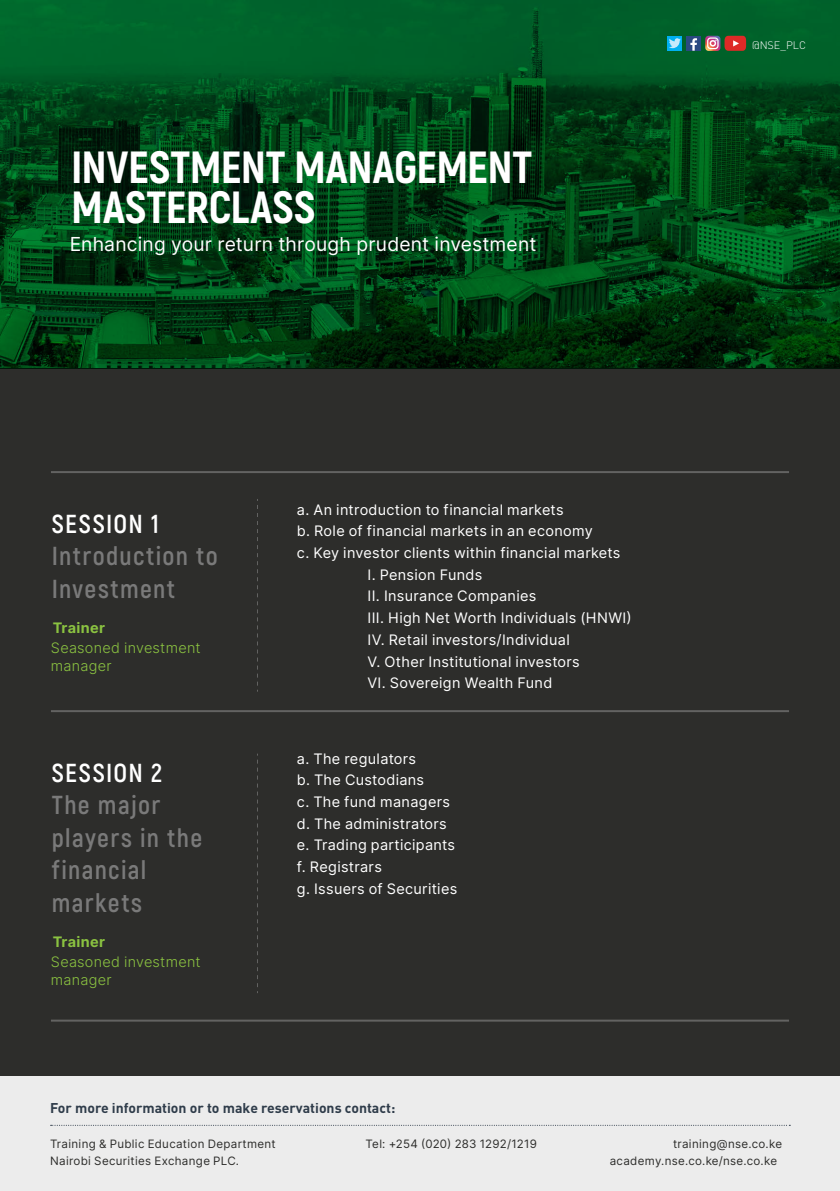
<style>
.page{position:relative;width:840px;height:1191px;background:#fff}
.page>*{position:absolute;margin:0;border:0;box-sizing:border-box;transform-origin:0 0}
.t1{font:800 45px/40.4px "Akrobat";letter-spacing:-.01em;color:#fff}
.t2{font:700 26px/32.6px "Akrobat";letter-spacing:.05em;color:#7a7a7a}
.t3{font:700 26px "Akrobat";letter-spacing:.05em;color:#fff}
.t4{font:19.2px "Inter Regular 400 0";letter-spacing:.01em;color:#fff}
.t5{font:14.4px/21.6px "Inter Regular 400 0";letter-spacing:.02em;color:#fff}
.t6{font:300 14.4px/17.6px "Inter";letter-spacing:.02em;color:#8bc341}
.t7{font:700 14.4px "Inter";letter-spacing:.025em;color:#8bc341}
.t8{font:700 14px "DIN Pro";color:#2f3c4a}
.t9{font:11.6px/16.8px "Inter Regular 400 0";letter-spacing:.025em;color:#2d2d2b}
.t10{font:300 10.8px "DIN Pro";color:#fff}
</style>
<div class="page">
<div style="left:0;top:368px;width:839px;height:823px;background:#2d2d2b"></div>
<div style="left:0;top:1076px;width:839px;height:115px;background:#ececec"></div>
<svg style="left:0;top:0;width:839px;height:369px;background:#004518"></svg>
<hr style="left:51px;top:710px;width:737px;height:2px;background:#636362">
<hr style="left:51px;top:471px;width:737px;height:2px;background:#636362">
<div style="left:667px;top:36px;width:15px;height:15px;background:#00b0f0"></div>
<svg style="left:669px;top:38px;width:11px;height:10px"></svg>
<div style="left:685px;top:36px;width:15px;height:15px;background:#2a4981"></div>
<svg style="left:690px;top:38px;width:6px;height:13px"></svg>
<svg style="left:704px;top:36px;width:41px;height:15px"></svg>
<svg style="left:51px;top:1124px;width:736px;height:1px"></svg>
<hr style="left:51px;top:1019px;width:737px;height:2px;background:#636362">
<svg style="left:257px;top:499px;width:1px;height:192px"></svg>
<svg style="left:257px;top:753px;width:1px;height:240px"></svg>
<h1 class="t1" style="left:71px;top:147px;width:462px">INVESTMENT MANAGEMENT<br>MASTERCLASS</h1>
<h3 class="t4" style="left:70px;top:230px;width:468px">Enhancing your return through prudent investment</h3>
<h2 class="t3" style="left:52px;top:507px;width:108px">SESSION 1</h2>
<h2 class="t2" style="left:52px;top:540px;width:167px">Introduction to<br>Investment</h2>
<p class="t7" style="left:53px;top:617px;width:54px">Trainer</p>
<p class="t6" style="left:51px;top:639px;width:151px">Seasoned investment manager</p>
<h2 class="t3" style="left:52px;top:756px;width:112px">SESSION 2</h2>
<h2 class="t2" style="left:52px;top:788px;width:152px">The major players in the financial markets</h2>
<p class="t7" style="left:53px;top:931px;width:54px">Trainer</p>
<p class="t6" style="left:51px;top:952px;width:151px">Seasoned investment manager</p>
<p class="t5" style="left:297px;top:498px;width:268px">a. An introduction to financial markets</p>
<p class="t5" style="left:297px;top:520px;width:297px">b. Role of financial markets in an economy</p>
<p class="t5" style="left:297px;top:542px;width:325px">c. Key investor clients within financial markets</p>
<p class="t5" style="left:367px;top:563px;width:116px">I. Pension Funds</p>
<p class="t5" style="left:367px;top:585px;width:170px">II. Insurance Companies</p>
<p class="t5" style="left:367px;top:607px;width:265px">III. High Net Worth Individuals (HNWI)</p>
<p class="t5" style="left:367px;top:628px;width:204px">IV. Retail investors/Individual</p>
<p class="t5" style="left:367px;top:650px;width:214px">V. Other Institutional investors</p>
<p class="t5" style="left:367px;top:672px;width:186px">VI. Sovereign Wealth Fund</p>
<p class="t5" style="left:297px;top:747px;width:162px">a. The regulators<br>b. The Custodians<br>c. The fund managers d. The administrators e. Trading participants f. Registrars<br>g. Issuers of Securities</p>
<p class="t8" style="left:50px;top:1098px;width:346px">For more information or to make reservations contact:</p>
<p class="t10" style="left:751px;top:37px;width:55px">@NSE_PLC</p>
<p class="t9" style="left:50px;top:1135px;width:227px">Training &amp; Public Education Department<br>Nairobi Securities Exchange PLC.</p>
<p class="t9" style="left:365px;top:1135px;width:173px">Tel: +254 (020) 283 1292/1219</p>
<p class="t9" style="left:609px;top:1135px;width:174px;text-indent:63px">training@nse.co.ke academy.nse.co.ke/nse.co.ke</p>
</div>
